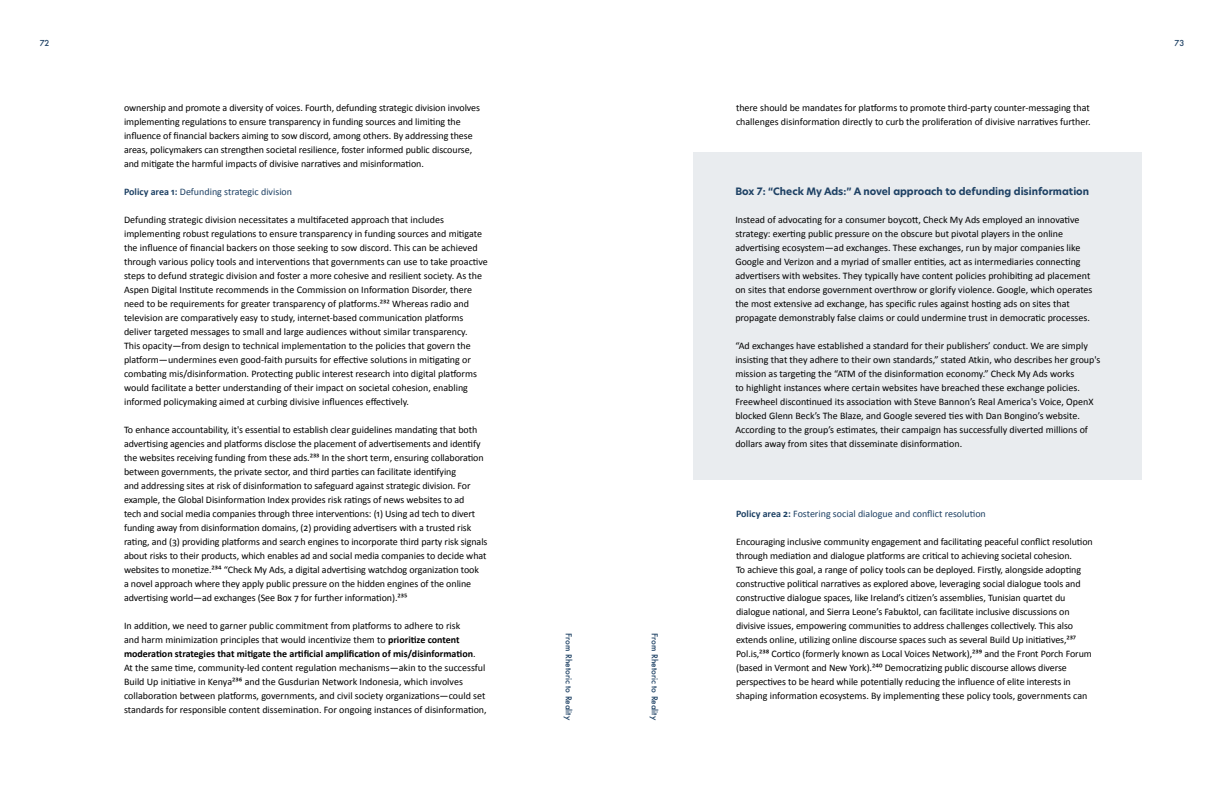
<style>
.page{position:relative;width:1224px;height:792px;background:#fff}
.page>*{position:absolute;margin:0;border:0;box-sizing:border-box;transform-origin:0 0}
.Body_text{font:10px/14px "Calibri";letter-spacing:-.005em;color:#000}
.Box_text{font:10px/14px "Calibri";color:#000}
.Body_text-2{font:10px "Calibri";color:#1e4164}
.Box_text_continuing{font:700 10px "New Hero";color:#1e4164}
.t1{font:500 8px "Futura";color:#1e4164}
.s1{font-weight:700}
</style>
<div class="page">
<div style="left:694px;top:152px;width:448px;height:75px;background:#e9ecef"></div>
<div style="left:694px;top:180px;width:448px;height:173px;background:#e9ecef"></div>
<div style="left:694px;top:306px;width:448px;height:173px;background:#e9ecef"></div>
<p class="t1" style="left:40px;top:38px;width:11px">72</p>
<p class="t1" style="left:1174px;top:38px;width:11px">73</p>
<p class="Body_text" style="left:124px;top:101px;width:358px">ownership and promote a diversity of voices. Fourth, defunding strategic division involves implementing regulations to ensure transparency in funding sources and limiting the influence of financial backers aiming to sow discord, among others. By addressing these areas, policymakers can strengthen societal resilience, foster informed public discourse, and mitigate the harmful impacts of divisive narratives and misinformation.</p>
<p class="Body_text-2" style="left:124px;top:186px;width:170px"><span class="s1">Policy area 1:</span> Defunding strategic division</p>
<p class="Body_text" style="left:124px;top:213px;width:365px">Defunding strategic division necessitates a multifaceted approach that includes implementing robust regulations to ensure transparency in funding sources and mitigate the influence of financial backers on those seeking to sow discord. This can be achieved through various policy tools and interventions that governments can use to take proactive steps to defund strategic division and foster a more cohesive and resilient society. As the Aspen Digital Institute recommends in the Commission on Information Disorder, there need to be requirements for greater transparency of platforms.²³² Whereas radio and television are comparatively easy to study, internet-based communication platforms deliver targeted messages to small and large audiences without similar transparency.<br>This opacity—from design to technical implementation to the policies that govern the platform—undermines even good-faith pursuits for effective solutions in mitigating or combating mis/disinformation. Protecting public interest research into digital platforms would facilitate a better understanding of their impact on societal cohesion, enabling informed policymaking aimed at curbing divisive influences effectively.</p>
<p class="Body_text" style="left:124px;top:423px;width:365px">To enhance accountability, it's essential to establish clear guidelines mandating that both advertising agencies and platforms disclose the placement of advertisements and identify the websites receiving funding from these ads.²³³ In the short term, ensuring collaboration between governments, the private sector, and third parties can facilitate identifying<br>and addressing sites at risk of disinformation to safeguard against strategic division. For example, the Global Disinformation Index provides risk ratings of news websites to ad<br>tech and social media companies through three interventions: (1) Using ad tech to divert funding away from disinformation domains, (2) providing advertisers with a trusted risk rating, and (3) providing platforms and search engines to incorporate third party risk signals about risks to their products, which enables ad and social media companies to decide what websites to monetize.²³⁴ “Check My Ads, a digital advertising watchdog organization took<br>a novel approach where they apply public pressure on the hidden engines of the online advertising world—ad exchanges (See Box 7 for further information).²³⁵</p>
<p class="Body_text" style="left:124px;top:619px;width:364px">In addition, we need to garner public commitment from platforms to adhere to risk<br>and harm minimization principles that would incentivize them to <span class="s1">prioritize content moderation strategies that mitigate the artificial amplification of mis/disinformation</span>.<br>At the same time, community-led content regulation mechanisms—akin to the successful Build Up initiative in Kenya²³⁶ and the Gusdurian Network Indonesia, which involves collaboration between platforms, governments, and civil society organizations—could set standards for responsible content dissemination. For ongoing instances of disinformation,</p>
<p class="t1" style="left:574px;top:633px;width:88px;rotate:90deg">From Rhetoric to Reality</p>
<p class="t1" style="left:660px;top:633px;width:88px;rotate:90deg">From Rhetoric to Reality</p>
<p class="Body_text" style="left:736px;top:101px;width:356px">there should be mandates for platforms to promote third-party counter-messaging that challenges disinformation directly to curb the proliferation of divisive narratives further.</p>
<p class="Box_text_continuing" style="left:735px;top:185px;width:355px">Box 7: “Check My Ads:” A novel approach to defunding disinformation</p>
<p class="Box_text" style="left:735px;top:213px;width:359px">Instead of advocating for a consumer boycott, Check My Ads employed an innovative strategy: exerting public pressure on the obscure but pivotal players in the online advertising ecosystem—ad exchanges. These exchanges, run by major companies like Google and Verizon and a myriad of smaller entities, act as intermediaries connecting advertisers with websites. They typically have content policies prohibiting ad placement on sites that endorse government overthrow or glorify violence. Google, which operates the most extensive ad exchange, has specific rules against hosting ads on sites that propagate demonstrably false claims or could undermine trust in democratic processes.</p>
<p class="Box_text" style="left:735px;top:339px;width:367px">“Ad exchanges have established a standard for their publishers’ conduct. We are simply insisting that they adhere to their own standards,” stated Atkin, who describes her group's mission as targeting the “ATM of the disinformation economy.” Check My Ads works<br>to highlight instances where certain websites have breached these exchange policies.<br>Freewheel discontinued its association with Steve Bannon’s Real America's Voice, OpenX blocked Glenn Beck’s The Blaze, and Google severed ties with Dan Bongino’s website.<br>According to the group’s estimates, their campaign has successfully diverted millions of dollars away from sites that disseminate disinformation.</p>
<p class="Body_text-2" style="left:736px;top:508px;width:251px"><span class="s1">Policy area 2:</span> Fostering social dialogue and conflict resolution</p>
<p class="Body_text" style="left:736px;top:535px;width:358px">Encouraging inclusive community engagement and facilitating peaceful conflict resolution through mediation and dialogue platforms are critical to achieving societal cohesion.<br>To achieve this goal, a range of policy tools can be deployed. Firstly, alongside adopting constructive political narratives as explored above, leveraging social dialogue tools and constructive dialogue spaces, like Ireland’s citizen’s assemblies, Tunisian quartet du dialogue national, and Sierra Leone’s Fabuktol, can facilitate inclusive discussions on divisive issues, empowering communities to address challenges collectively. This also extends online, utilizing online discourse spaces such as several Build Up initiatives,²³⁷<br>Pol.is,²³⁸ Cortico (formerly known as Local Voices Network),²³⁹ and the Front Porch Forum (based in Vermont and New York).²⁴⁰ Democratizing public discourse allows diverse perspectives to be heard while potentially reducing the influence of elite interests in shaping information ecosystems. By implementing these policy tools, governments can</p>
</div>
